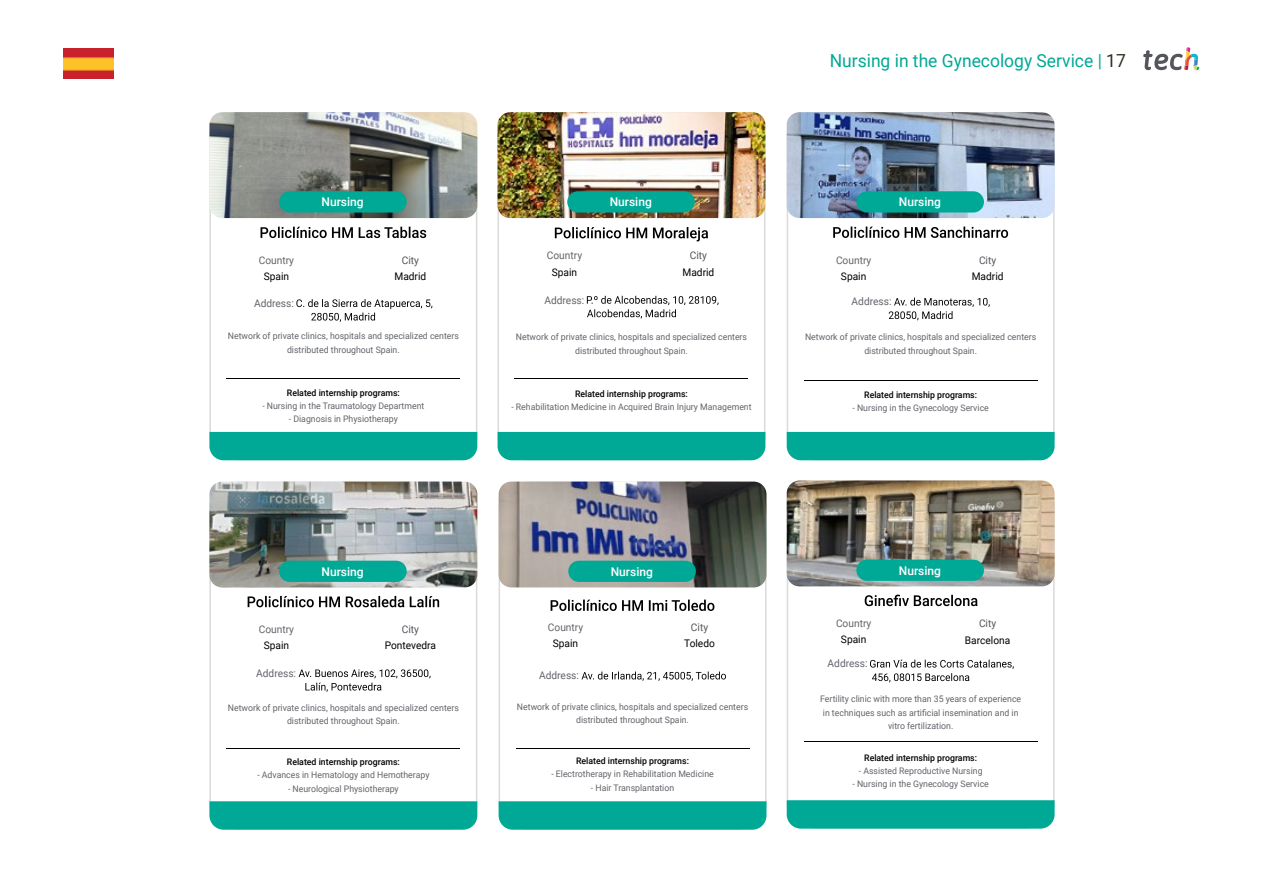
<style>
.page{position:relative;width:1263px;height:893px;background:#fff}
.page>*{position:absolute;margin:0;border:0;box-sizing:border-box;transform-origin:0 0}
.t1{font:18px "Roboto";color:#00a996}
.t2{font:500 12px "Roboto";color:#fff}
.t3{font:10.5px "Roboto";color:#61646a}
.t4{font:10.5px "Roboto";color:#000}
.t5{font:10.5px "Roboto";color:#52555b}
.t6{font:9px/13.5px "Roboto";color:#61646a;text-align:center}
.t7{font:500 9px "Roboto";color:#000}
.s1{color:#312e20}
</style>
<div class="page">
<svg style="left:1143px;top:47px;width:56px;height:24px"></svg>
<img style="left:64px;top:49px;width:49px;height:30px">
<svg style="left:209px;top:123px;width:269px;height:338px"></svg>
<img style="left:209px;top:112px;width:268px;height:106px">
<div style="left:279px;top:191px;width:128px;height:22px;background:#00a996;border-radius:11px"></div>
<div style="left:209px;top:432px;width:268px;height:28px;background:#00a996"></div>
<hr style="left:226px;top:379px;width:234px;height:1px;background:#000">
<svg style="left:261px;top:227px;width:165px;height:11px"></svg>
<svg style="left:296px;top:299px;width:136px;height:23px"></svg>
<svg style="left:497px;top:122px;width:269px;height:339px"></svg>
<img style="left:497px;top:112px;width:268px;height:106px">
<div style="left:567px;top:191px;width:128px;height:22px;background:#00a996;border-radius:11px"></div>
<div style="left:497px;top:432px;width:268px;height:28px;background:#00a996"></div>
<hr style="left:515px;top:379px;width:233px;height:1px;background:#000">
<svg style="left:555px;top:227px;width:153px;height:14px"></svg>
<svg style="left:587px;top:296px;width:131px;height:23px"></svg>
<svg style="left:786px;top:121px;width:269px;height:340px"></svg>
<img style="left:787px;top:112px;width:267px;height:106px">
<div style="left:856px;top:191px;width:128px;height:22px;background:#00a996;border-radius:11px"></div>
<div style="left:787px;top:432px;width:267px;height:28px;background:#00a996"></div>
<hr style="left:804px;top:381px;width:233px;height:1px;background:#000">
<svg style="left:833px;top:227px;width:175px;height:11px"></svg>
<svg style="left:889px;top:298px;width:101px;height:22px"></svg>
<svg style="left:209px;top:481px;width:269px;height:337px"></svg>
<img style="left:209px;top:482px;width:268px;height:105px">
<div style="left:279px;top:561px;width:128px;height:21px;background:#00a996;border-radius:11px"></div>
<svg style="left:209px;top:801px;width:268px;height:29px;background:#08ab99"></svg>
<hr style="left:226px;top:748px;width:234px;height:1px;background:#000">
<svg style="left:248px;top:596px;width:191px;height:11px"></svg>
<svg style="left:299px;top:669px;width:131px;height:23px"></svg>
<svg style="left:498px;top:481px;width:269px;height:338px"></svg>
<img style="left:499px;top:482px;width:267px;height:105px">
<div style="left:568px;top:561px;width:128px;height:21px;background:#00a996;border-radius:11px"></div>
<svg style="left:499px;top:801px;width:267px;height:29px;background:#07ab98"></svg>
<hr style="left:516px;top:748px;width:233px;height:1px;background:#000">
<svg style="left:551px;top:600px;width:163px;height:11px"></svg>
<svg style="left:581px;top:671px;width:145px;height:10px"></svg>
<svg style="left:786px;top:490px;width:269px;height:329px"></svg>
<img style="left:787px;top:480px;width:267px;height:106px">
<div style="left:856px;top:560px;width:128px;height:21px;background:#00a996;border-radius:11px"></div>
<svg style="left:787px;top:800px;width:267px;height:29px;background:#07ab98"></svg>
<hr style="left:804px;top:741px;width:233px;height:1px;background:#000">
<svg style="left:865px;top:595px;width:112px;height:11px"></svg>
<svg style="left:870px;top:660px;width:144px;height:22px"></svg>
<h1 class="t1" style="left:830px;top:48px;width:298px">Nursing in the Gynecology Service | <span class="s1">17</span></h1>
<h2 class="t2" style="left:322px;top:194px;width:44px">Nursing</h2>
<h2 class="t2" style="left:610px;top:194px;width:44px">Nursing</h2>
<h2 class="t2" style="left:899px;top:194px;width:44px">Nursing</h2>
<p class="t3" style="left:259px;top:252px;width:37px">Country</p>
<p class="t4" style="left:264px;top:269px;width:27px">Spain</p>
<p class="t5" style="left:402px;top:252px;width:19px">City</p>
<p class="t4" style="left:394px;top:269px;width:33px">Madrid</p>
<p class="t3" style="left:547px;top:248px;width:37px">Country</p>
<p class="t4" style="left:552px;top:264px;width:27px">Spain</p>
<p class="t5" style="left:690px;top:248px;width:19px">City</p>
<p class="t4" style="left:682px;top:264px;width:33px">Madrid</p>
<p class="t3" style="left:836px;top:252px;width:37px">Country</p>
<p class="t4" style="left:841px;top:269px;width:27px">Spain</p>
<p class="t5" style="left:979px;top:252px;width:19px">City</p>
<p class="t4" style="left:972px;top:269px;width:33px">Madrid</p>
<p class="t3" style="left:254px;top:296px;width:41px">Address:</p>
<p class="t6" style="left:228px;top:329px;width:233px">Network of private clinics, hospitals and specialized centers distributed throughout Spain.</p>
<p class="t7" style="left:287px;top:386px;width:114px">Related internship programs:</p>
<p class="t6" style="left:262px;top:399px;width:164px">- Nursing in the Traumatology Department</p>
<p class="t6" style="left:289px;top:412px;width:111px">- Diagnosis in Physiotherapy</p>
<p class="t3" style="left:544px;top:293px;width:41px">Address:</p>
<p class="t6" style="left:516px;top:330px;width:233px">Network of private clinics, hospitals and specialized centers distributed throughout Spain.</p>
<p class="t7" style="left:575px;top:387px;width:114px">Related internship programs:</p>
<p class="t6" style="left:511px;top:400px;width:242px">- Rehabilitation Medicine in Acquired Brain Injury Management</p>
<p class="t3" style="left:852px;top:294px;width:41px">Address:</p>
<p class="t6" style="left:805px;top:330px;width:233px">Network of private clinics, hospitals and specialized centers distributed throughout Spain.</p>
<p class="t7" style="left:864px;top:388px;width:114px">Related internship programs:</p>
<p class="t6" style="left:852px;top:401px;width:138px">- Nursing in the Gynecology Service</p>
<h2 class="t2" style="left:322px;top:563px;width:44px">Nursing</h2>
<h2 class="t2" style="left:611px;top:563px;width:44px">Nursing</h2>
<h2 class="t2" style="left:899px;top:562px;width:44px">Nursing</h2>
<p class="t3" style="left:259px;top:622px;width:37px">Country</p>
<p class="t4" style="left:264px;top:638px;width:27px">Spain</p>
<p class="t5" style="left:402px;top:622px;width:19px">City</p>
<p class="t4" style="left:385px;top:638px;width:53px">Pontevedra</p>
<p class="t3" style="left:548px;top:620px;width:37px">Country</p>
<p class="t4" style="left:553px;top:636px;width:27px">Spain</p>
<p class="t5" style="left:691px;top:620px;width:19px">City</p>
<p class="t4" style="left:684px;top:636px;width:32px">Toledo</p>
<p class="t3" style="left:836px;top:615px;width:37px">Country</p>
<p class="t4" style="left:841px;top:632px;width:27px">Spain</p>
<p class="t5" style="left:979px;top:615px;width:19px">City</p>
<p class="t4" style="left:965px;top:633px;width:47px">Barcelona</p>
<p class="t3" style="left:256px;top:666px;width:41px">Address:</p>
<p class="t6" style="left:228px;top:700px;width:233px">Network of private clinics, hospitals and specialized centers distributed throughout Spain.</p>
<p class="t7" style="left:287px;top:756px;width:114px">Related internship programs:</p>
<p class="t6" style="left:257px;top:768px;width:174px">- Advances in Hematology and Hemotherapy</p>
<p class="t6" style="left:288px;top:781px;width:112px">- Neurological Physiotherapy</p>
<p class="t3" style="left:539px;top:668px;width:41px">Address:</p>
<p class="t6" style="left:517px;top:699px;width:233px">Network of private clinics, hospitals and specialized centers distributed throughout Spain.</p>
<p class="t7" style="left:576px;top:754px;width:114px">Related internship programs:</p>
<p class="t6" style="left:551px;top:767px;width:164px">- Electrotherapy in Rehabilitation Medicine</p>
<p class="t6" style="left:591px;top:780px;width:85px">- Hair Transplantation</p>
<p class="t3" style="left:828px;top:656px;width:41px">Address:</p>
<p class="t6" style="left:820px;top:692px;width:202px">Fertility clinic with more than 35 years of experience in techniques such as artificial insemination and in vitro fertilization.</p>
<p class="t7" style="left:864px;top:751px;width:114px">Related internship programs:</p>
<p class="t6" style="left:859px;top:764px;width:125px">- Assisted Reproductive Nursing</p>
<p class="t6" style="left:852px;top:777px;width:138px">- Nursing in the Gynecology Service</p>
</div>
